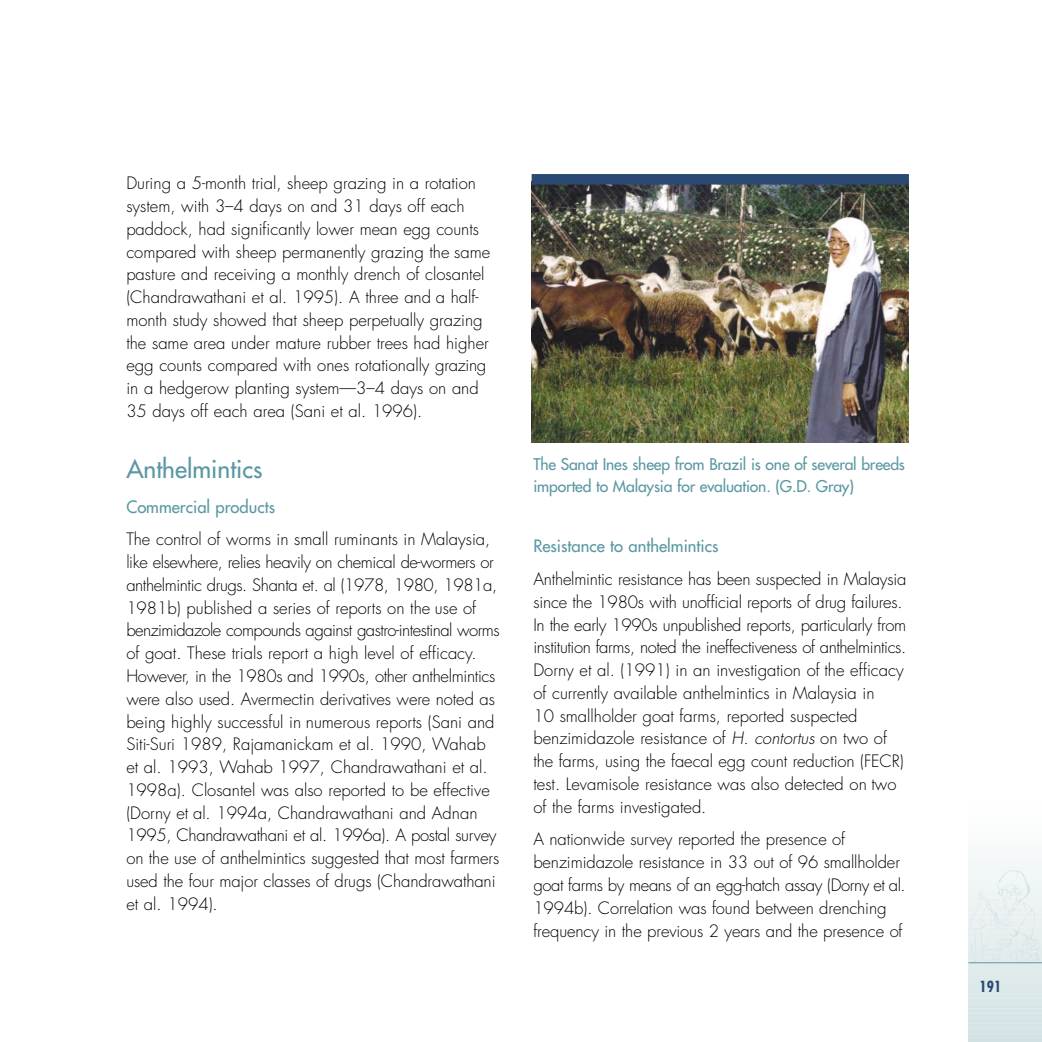
<style>
.page{position:relative;width:1042px;height:1042px;background:#fff}
.page>*{position:absolute;margin:0;border:0;box-sizing:border-box;transform-origin:0 0}
.t1{font:24.5px "Futura";color:#5b98a3}
.t2{font:300 16.62px/22.8px "Futura";color:#000}
.t3{font:16.62px "Futura";color:#5b98a3}
.t4{font:15.75px/21.9px "Futura";letter-spacing:-.01em;color:#5b98a3}
.t5{font:700 condensed 14.88px "Futura";color:#2a4a73}
.s1{font-style:italic}
</style>
<div class="page">
<hr style="left:968px;top:1041px;width:73px;height:1px;background:#d1e0e3">
<hr style="left:968px;top:1039px;width:73px;height:2px;background:#d2e2e4">
<hr style="left:968px;top:1034px;width:73px;height:3px;background:#d3e2e5">
<hr style="left:968px;top:1029px;width:73px;height:3px;background:#d4e3e5">
<hr style="left:968px;top:1024px;width:73px;height:3px;background:#d5e3e6">
<hr style="left:968px;top:1019px;width:73px;height:3px;background:#d6e4e7">
<hr style="left:968px;top:1014px;width:73px;height:3px;background:#d7e5e7">
<hr style="left:968px;top:1009px;width:73px;height:3px;background:#d7e6e8">
<hr style="left:968px;top:1004px;width:73px;height:3px;background:#d8e6e8">
<hr style="left:968px;top:999px;width:73px;height:3px;background:#dae7e9">
<hr style="left:968px;top:994px;width:73px;height:3px;background:#dbe7e9">
<hr style="left:968px;top:989px;width:73px;height:3px;background:#dce8ea">
<hr style="left:968px;top:984px;width:73px;height:3px;background:#dde8ea">
<hr style="left:968px;top:978px;width:73px;height:4px;background:#dee9eb">
<hr style="left:968px;top:973px;width:73px;height:4px;background:#dfeaeb">
<hr style="left:968px;top:968px;width:73px;height:3px;background:#e0ebec">
<hr style="left:968px;top:963px;width:73px;height:3px;background:#e0ebed">
<hr style="left:968px;top:958px;width:73px;height:3px;background:#e2eced">
<hr style="left:968px;top:953px;width:73px;height:3px;background:#e3eced">
<hr style="left:968px;top:948px;width:73px;height:3px;background:#e4edee">
<hr style="left:968px;top:943px;width:73px;height:3px;background:#e5eeee">
<hr style="left:968px;top:938px;width:73px;height:3px;background:#e6eeee">
<hr style="left:968px;top:933px;width:73px;height:3px;background:#e7eeef">
<hr style="left:968px;top:928px;width:73px;height:3px;background:#e8eff0">
<hr style="left:968px;top:923px;width:73px;height:3px;background:#eaf0f1">
<hr style="left:968px;top:918px;width:73px;height:3px;background:#eaf0f1">
<hr style="left:968px;top:913px;width:73px;height:3px;background:#ebf1f2">
<hr style="left:968px;top:908px;width:73px;height:3px;background:#ecf1f2">
<hr style="left:968px;top:903px;width:73px;height:3px;background:#edf2f3">
<hr style="left:968px;top:898px;width:73px;height:3px;background:#eef2f3">
<hr style="left:968px;top:893px;width:73px;height:3px;background:#eef3f4">
<hr style="left:968px;top:888px;width:73px;height:3px;background:#eff4f4">
<hr style="left:968px;top:883px;width:73px;height:3px;background:#f0f6f6">
<hr style="left:968px;top:877px;width:73px;height:4px;background:#f1f6f6">
<hr style="left:968px;top:872px;width:73px;height:4px;background:#f2f6f6">
<hr style="left:968px;top:867px;width:73px;height:3px;background:#f3f6f7">
<hr style="left:968px;top:862px;width:73px;height:3px;background:#f4f7f8">
<hr style="left:968px;top:857px;width:73px;height:3px;background:#f4f8f8">
<hr style="left:968px;top:852px;width:73px;height:3px;background:#f6f8f9">
<hr style="left:968px;top:847px;width:73px;height:3px;background:#f6f9f9">
<hr style="left:968px;top:842px;width:73px;height:3px;background:#f8fafa">
<hr style="left:968px;top:837px;width:73px;height:3px;background:#f8fafb">
<hr style="left:968px;top:832px;width:73px;height:3px;background:#f9fbfb">
<hr style="left:968px;top:827px;width:73px;height:3px;background:#fafbfb">
<hr style="left:968px;top:822px;width:73px;height:3px;background:#fbfcfd">
<img style="left:968px;top:861px;width:71px;height:101px">
<hr style="left:968px;top:962px;width:73px;height:1px;background:#5b98a3">
<img style="left:531px;top:184px;width:377px;height:258px">
<div style="left:531px;top:174px;width:377px;height:10px;background:#2a4a73"></div>
<p class="t2" style="left:126px;top:173px;width:365px">During a 5-month trial, sheep grazing in a rotation system, with 3–4 days on and 31 days off each paddock, had significantly lower mean egg counts compared with sheep permanently grazing the same pasture and receiving a monthly drench of closantel (Chandrawathani et al. 1995). A three and a half&shy;month study showed that sheep perpetually grazing the same area under mature rubber trees had higher egg counts compared with ones rotationally grazing in a hedgerow planting system—3–4 days on and 35 days off each area (Sani et al. 1996).</p>
<h1 class="t1" style="left:126px;top:456px;width:138px">Anthelmintics</h1>
<p class="t3" style="left:126px;top:498px;width:150px">Commercial products</p>
<p class="t2" style="left:126px;top:529px;width:375px">The control of worms in small ruminants in Malaysia, like elsewhere, relies heavily on chemical de-wormers or anthelmintic drugs. Shanta et. al (1978, 1980, 1981a, 1981b) published a series of reports on the use of benzimidazole compounds against gastro-intestinal worms of goat. These trials report a high level of efficacy.<br>However, in the 1980s and 1990s, other anthelmintics were also used. Avermectin derivatives were noted as being highly successful in numerous reports (Sani and Siti-Suri 1989, Rajamanickam et al. 1990, Wahab et al. 1993, Wahab 1997, Chandrawathani et al.<br>1998a). Closantel was also reported to be effective (Dorny et al. 1994a, Chandrawathani and Adnan 1995, Chandrawathani et al. 1996a). A postal survey on the use of anthelmintics suggested that most farmers used the four major classes of drugs (Chandrawathani et al. 1994).</p>
<p class="t3" style="left:533px;top:538px;width:187px">Resistance to anthelmintics</p>
<p class="t4" style="left:533px;top:454px;width:373px">The Sanat Ines sheep from Brazil is one of several breeds imported to Malaysia for evaluation. (G.D. Gray)</p>
<p class="t2" style="left:533px;top:569px;width:374px">Anthelmintic resistance has been suspected in Malaysia since the 1980s with unofficial reports of drug failures.<br>In the early 1990s unpublished reports, particularly from institution farms, noted the ineffectiveness of anthelmintics.<br>Dorny et al. (1991) in an investigation of the efficacy of currently available anthelmintics in Malaysia in<br>10 smallholder goat farms, reported suspected benzimidazole resistance of <span class="s1">H. contortus</span> on two of the farms, using the faecal egg count reduction (FECR) test. Levamisole resistance was also detected on two of the farms investigated.</p>
<p class="t2" style="left:533px;top:829px;width:374px">A nationwide survey reported the presence of benzimidazole resistance in 33 out of 96 smallholder goat farms by means of an egg-hatch assay (Dorny et al.<br>1994b). Correlation was found between drenching frequency in the previous 2 years and the presence of</p>
<p class="t5" style="left:979px;top:979px;width:23px">191</p>
</div>
